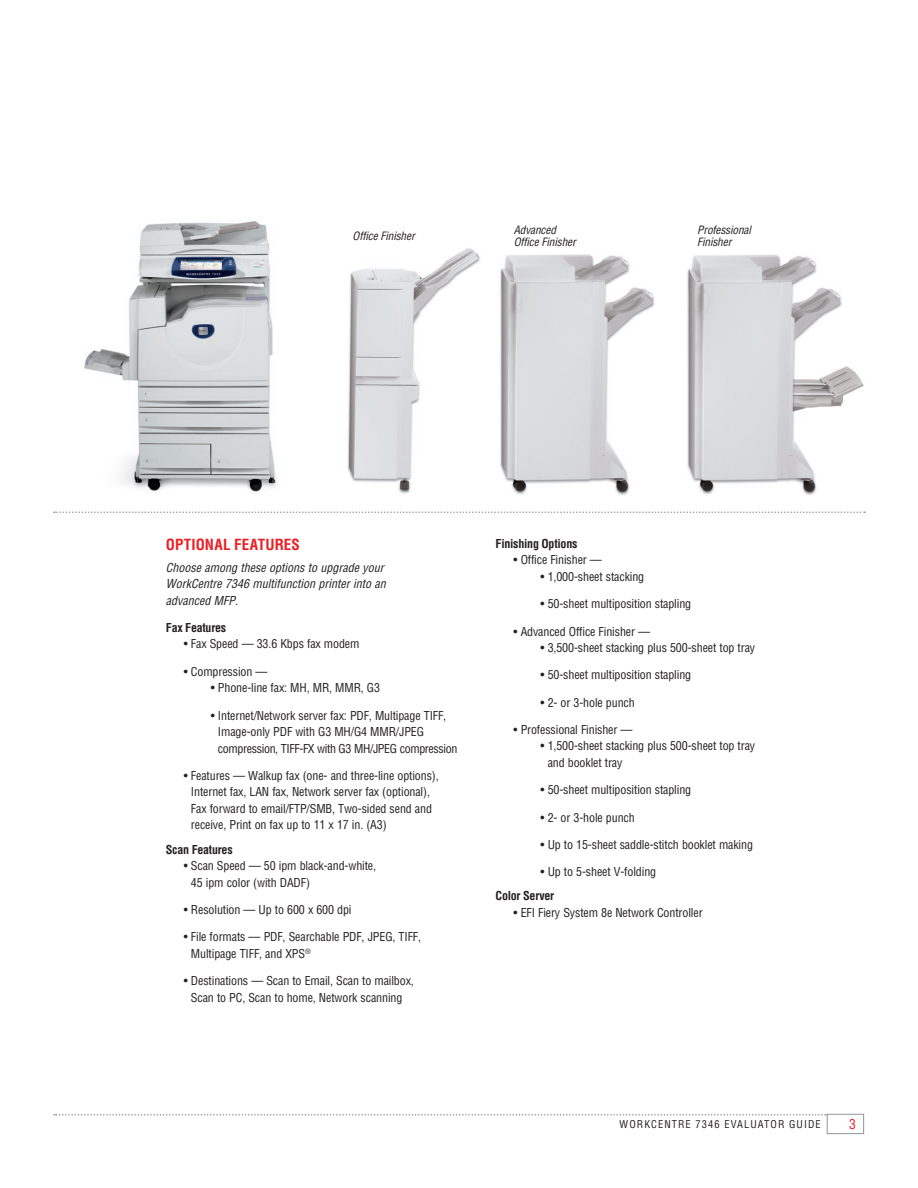
<style>
.page{position:relative;width:918px;height:1188px;background:#fff}
.page>*{position:absolute;margin:0;border:0;box-sizing:border-box;transform-origin:0 0}
.t1{font:700 condensed 15px "Helvetica";letter-spacing:.005em;color:#ee1d23}
.t2{font:condensed 13.5px "Helvetica";color:#ee1d23}
.t3{font:condensed 12px/16.5px "Helvetica";letter-spacing:-.01em;color:#231f20}
.t4{font:italic condensed 12px/16.5px "Helvetica";color:#231f20}
.t5{font:700 condensed 12px "Helvetica";letter-spacing:-.02em;color:#231f20}
.t6{font:italic condensed 11.25px/12px "Helvetica";letter-spacing:-.01em;color:#231f20}
.t7{font:condensed 10.5px "Helvetica";letter-spacing:.1em;color:#231f20}
</style>
<div class="page">
<img style="left:500px;top:254px;width:154px;height:241px">
<img style="left:347px;top:248px;width:133px;height:246px">
<img style="left:687px;top:254px;width:177px;height:241px">
<svg style="left:54px;top:1114px;width:772px;height:2px"></svg>
<div style="left:827px;top:1114px;width:37px;height:20px;border:1px solid #939598"></div>
<svg style="left:54px;top:511px;width:811px;height:2px"></svg>
<img style="left:84px;top:221px;width:193px;height:271px">
<p class="t6" style="left:353px;top:230px;width:64px">Office Finisher</p>
<p class="t6" style="left:514px;top:223px;width:64px">Advanced<br>Office Finisher</p>
<p class="t6" style="left:697px;top:223px;width:55px">Professional<br>Finisher</p>
<p class="t1" style="left:166px;top:535px;width:18px">Optiona</p>
<p class="t1" style="left:223px;top:535px;width:70px">l Features</p>
<p class="t4" style="left:166px;top:559px;width:221px">Choose among these options to upgrade your<br>WorkCentre 7346 multifunction printer into an advanced MFP.</p>
<p class="t5" style="left:166px;top:620px;width:62px">Fax Features</p>
<p class="t3" style="left:184px;top:636px;width:177px">• Fax Speed — 33.6 Kbps fax modem</p>
<p class="t3" style="left:184px;top:663px;width:85px">• Compression —</p>
<p class="t3" style="left:211px;top:680px;width:171px">• Phone-line fax: MH, MR, MMR, G3</p>
<p class="t3" style="left:218px;top:707px;width:241px;text-indent:-7px">• Internet/Network server fax: PDF, Multipage TIFF,<br>Image-only PDF with G3 MH/G4 MMR/JPEG compression, TIFF-FX with G3 MH/JPEG compression</p>
<p class="t3" style="left:191px;top:767px;width:249px;text-indent:-7px">• Features — Walkup fax (one- and three-line options), Internet fax, LAN fax, Network server fax (optional), Fax forward to email/FTP/SMB, Two-sided send and receive, Print on fax up to 11 x 17 in. (A3)</p>
<p class="t5" style="left:166px;top:842px;width:68px">Scan Features</p>
<p class="t3" style="left:191px;top:857px;width:187px;text-indent:-7px">• Scan Speed — 50 ipm black-and-white,<br>45 ipm color (with DADF)</p>
<p class="t3" style="left:184px;top:901px;width:169px">• Resolution — Up to 600 x 600 dpi</p>
<p class="t3" style="left:191px;top:929px;width:232px;text-indent:-7px">• File formats — PDF, Searchable PDF, JPEG, TIFF,<br>Multipage TIFF, and XPS<sup>®</sup></p>
<p class="t3" style="left:184px;top:972px;width:232px;text-align:center">• Destinations — Scan to Email, Scan to mailbox,<br>Scan to PC, Scan to home, Network scanning</p>
<p class="t5" style="left:496px;top:536px;width:83px">Finishing Options</p>
<p class="t3" style="left:514px;top:552px;width:90px">• Office Finisher —</p>
<p class="t3" style="left:541px;top:568px;width:105px">• 1,000-sheet stacking</p>
<p class="t3" style="left:541px;top:596px;width:152px">• 50-sheet multiposition stapling</p>
<p class="t3" style="left:514px;top:623px;width:138px">• Advanced Office Finisher —</p>
<p class="t3" style="left:541px;top:639px;width:216px">• 3,500-sheet stacking plus 500-sheet top tray</p>
<p class="t3" style="left:541px;top:667px;width:152px">• 50-sheet multiposition stapling</p>
<p class="t3" style="left:541px;top:694px;width:96px">• 2- or 3-hole punch</p>
<p class="t3" style="left:514px;top:721px;width:120px">• Professional Finisher —</p>
<p class="t3" style="left:548px;top:738px;width:209px;text-indent:-7px">• 1,500-sheet stacking plus 500-sheet top tray and booklet tray</p>
<p class="t3" style="left:541px;top:782px;width:152px">• 50-sheet multiposition stapling</p>
<p class="t3" style="left:541px;top:809px;width:96px">• 2- or 3-hole punch</p>
<p class="t3" style="left:541px;top:836px;width:214px">• Up to 15-sheet saddle-stitch booklet making</p>
<p class="t3" style="left:541px;top:863px;width:117px">• Up to 5-sheet V-folding</p>
<p class="t5" style="left:496px;top:889px;width:60px">Color Server</p>
<p class="t3" style="left:514px;top:904px;width:191px">• EFI Fiery System 8e Network Controller</p>
<p class="t7" style="left:620px;top:1118px;width:139px">WORKCENTRE 7346 Evaluator</p>
<p class="t7" style="left:789px;top:1118px;width:15px">Guide</p>
<p class="t2" style="left:849px;top:1116px;width:8px">3</p>
</div>
